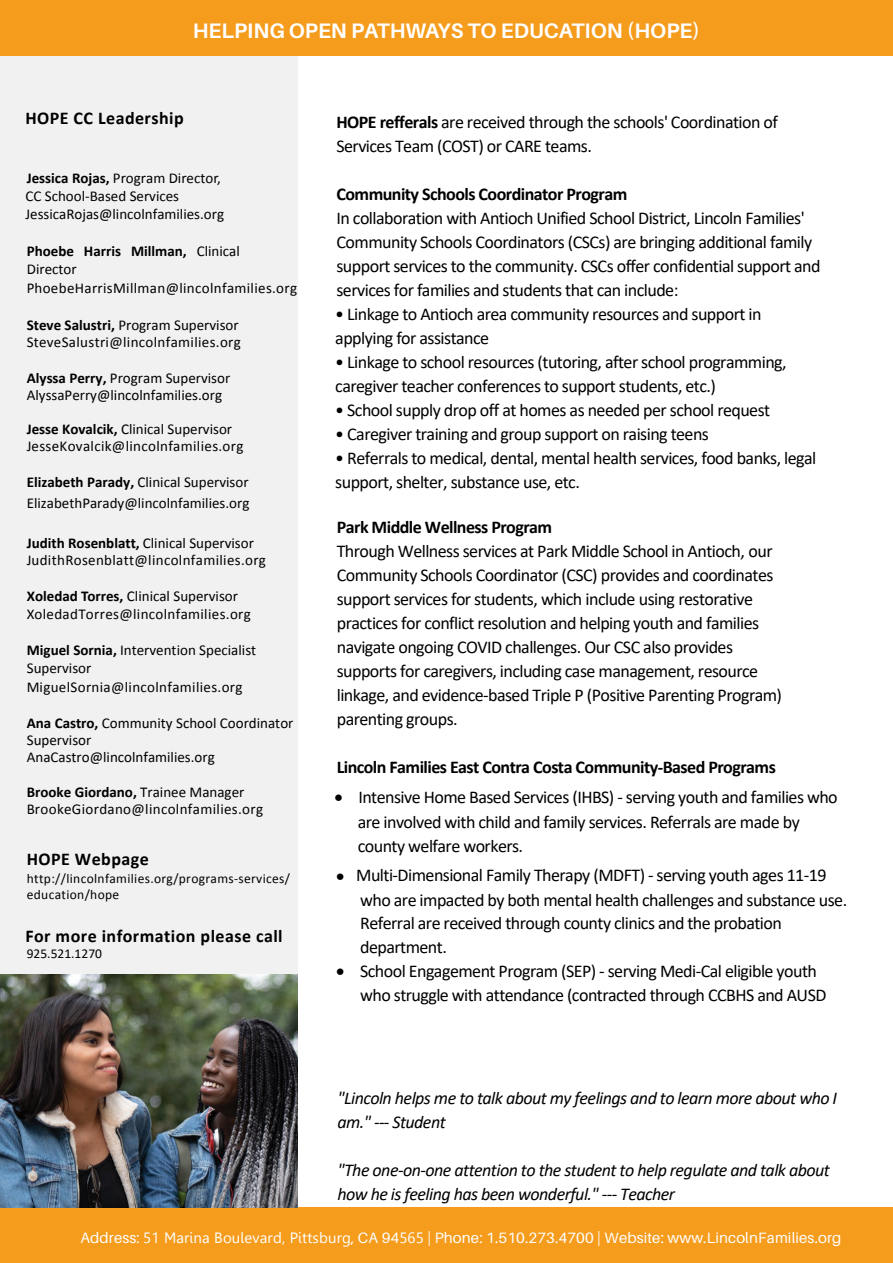
<style>
.page{position:relative;width:893px;height:1263px;background:#fff}
.page>*{position:absolute;margin:0;border:0;box-sizing:border-box;transform-origin:0 0}
.t1{font:700 21px "Aileron";color:#fff}
.t2{font:18px/24px "Calibri";letter-spacing:-.03em;color:#000}
.t3{font:italic 18px/24px "Calibri";letter-spacing:-.03em;color:#000}
.t4{font:700 18px "Calibri";letter-spacing:-.03em;color:#000}
.t5{font:700 18px "Calibri";letter-spacing:.025em;color:#000}
.t6{font:15px/17.1px "Calibri";letter-spacing:.02em;color:#000}
.t7{font:15px/18px "Calibri";color:#000}
.t8{font:15px "Aileron";letter-spacing:.01em;color:#fff}
.t9{font:13.5px/16.2px "Calibri";letter-spacing:.025em;color:#000}
.t10{font:13.5px "Calibri";color:#000}
.s1{font-weight:700}
.s2{font-family:"Leelawadee"}
</style>
<div class="page">
<div style="left:0;top:55px;width:298px;height:1153px;background:#f1f1f2"></div>
<div style="left:0;top:1208px;width:893px;height:55px;background:#f69c1c"></div>
<div style="left:0;top:0;width:893px;height:55px;background:#f69c1c"></div>
<img style="left:0;top:975px;width:298px;height:232px">
<p class="t1" style="left:193px;top:19px;width:509px">HELPING OPEN PATHWAYS TO EDUCATION (HOPE)</p>
<p class="t5" style="left:25px;top:106px;width:160px">HOPE CC Leadership</p>
<p class="t7" style="left:25px;top:169px;width:200px"><span class="s1">Jessica Rojas,</span> Program Director,<br>CC School-Based Services<br>JessicaRojas@lincolnfamilies.org</p>
<p class="t6" style="left:27px;top:241px;width:272px;line-height:18.3px"><span class="s1">Phoebe Harris Millman,</span> Clinical<br>Director<br>PhoebeHarrisMillman@lincolnfamilies.org</p>
<p class="t6" style="left:27px;top:316px;width:216px"><span class="s1">Steve Salustri,</span> Program Supervisor<br>SteveSalustri@lincolnfamilies.org</p>
<p class="t7" style="left:27px;top:369px;width:205px;line-height:17.2px"><span class="s1">Alyssa Perry,</span> Program Supervisor<br>AlyssaPerry@lincolnfamilies.org</p>
<p class="t6" style="left:27px;top:420px;width:218px"><span class="s1">Jesse Kovalcik,</span> Clinical Supervisor<br>JesseKovalcik@lincolnfamilies.org</p>
<p class="t7" style="left:27px;top:471px;width:224px;line-height:20.9px"><span class="s1">Elizabeth Parady,</span> Clinical Supervisor<br>ElizabethParady@lincolnfamilies.org</p>
<p class="t6" style="left:27px;top:534px;width:241px"><span class="s1">Judith Rosenblatt,</span> Clinical Supervisor<br>JudithRosenblatt@lincolnfamilies.org</p>
<p class="t6" style="left:27px;top:587px;width:226px"><span class="s1">Xoledad Torres,</span> Clinical Supervisor<br>XoledadTorres@lincolnfamilies.org</p>
<p class="t7" style="left:27px;top:640px;width:231px"><span class="s1">Miguel Sornia,</span> Intervention Specialist<br>Supervisor<br>MiguelSornia@lincolnfamilies.org</p>
<p class="t7" style="left:27px;top:714px;width:268px;line-height:17.1px"><span class="s1">Ana Castro,</span> Community School Coordinator<br>Supervisor<br>AnaCastro@lincolnfamilies.org</p>
<p class="t6" style="left:27px;top:783px;width:238px"><span class="s1">Brooke Giordano,</span> Trainee Manager<br>BrookeGiordano@lincolnfamilies.org</p>
<p class="t5" style="left:27px;top:847px;width:124px">HOPE Webpage</p>
<p class="t9" style="left:27px;top:870px;width:265px">http://lincolnfamilies.org/programs-services/ education/hope</p>
<p class="t5" style="left:25px;top:923px;width:259px">For more information please call</p>
<p class="t10" style="left:27px;top:944px;width:77px">925.521.1270</p>
<p class="t2" style="left:336px;top:110px;width:443px"><span class="s1">HOPE refferals</span> are received through the schools' Coordination of<br>Services Team (COST) or CARE teams.</p>
<p class="t4" style="left:336px;top:181px;width:292px">Community Schools Coordinator Program</p>
<p class="t2" style="left:336px;top:206px;width:486px">In collaboration with Antioch Unified School District, Lincoln Families' Community Schools Coordinators (CSCs) are bringing additional family support services to the community. CSCs offer confidential support and services for families and students that can include:</p>
<p class="t2" style="left:335px;top:301px;width:428px">• Linkage to Antioch area community resources and support in applying for assistance</p>
<p class="t2" style="left:335px;top:349px;width:453px">• Linkage to school resources (tutoring, after school programming, caregiver teacher conferences to support students, etc.)</p>
<p class="t2" style="left:335px;top:397px;width:436px">• School supply drop off at homes as needed per school request</p>
<p class="t2" style="left:335px;top:421px;width:375px">• Caregiver training and group support on raising teens</p>
<p class="t2" style="left:335px;top:445px;width:483px">• Referrals to medical, dental, mental health services, food banks, legal support, shelter, substance use, etc.</p>
<p class="t4" style="left:337px;top:514px;width:217px">Park Middle Wellness Program</p>
<p class="t2" style="left:337px;top:538px;width:447px">Through Wellness services at Park Middle School in Antioch, our Community Schools Coordinator (CSC) provides and coordinates support services for students, which include using restorative practices for conflict resolution and helping youth and families navigate ongoing COVID challenges. Our CSC also provides supports for caregivers, including case management, resource linkage, and evidence-based Triple P (Positive Parenting Program) parenting groups.</p>
<p class="t4" style="left:337px;top:754px;width:441px">Lincoln Families East Contra Costa Community-Based Programs</p>
<p class="t2" style="left:358px;top:783px;width:481px;line-height:25.8px;text-indent:-23px">• Intensive Home Based Services (IHBS) - serving youth and families who are involved with child and family services. Referrals are made by</p>
<p class="t2" style="left:358px;top:834px;width:167px">county welfare workers.</p>
<p class="t2" style="left:360px;top:863px;width:488px;text-indent:-24px">• Multi-Dimensional Family Therapy (MDFT) - serving youth ages 11-19 who are impacted by both mental health challenges and substance use.<br>Referral are received through county clinics and the probation department.</p>
<p class="t2" style="left:360px;top:959px;width:468px;text-indent:-24px">• School Engagement Program (SEP) - serving Medi-Cal eligible youth who struggle with attendance (contracted through CCBHS and AUSD</p>
<p class="t3" style="left:337px;top:1086px;width:501px">"Lincoln helps me to talk about my feelings and to learn more about who I am." --- Student</p>
<p class="t3" style="left:337px;top:1158px;width:494px">"The one-on-one attention to the student to help regulate and talk about how he is feeling has been wonderful." --- Teacher</p>
<p class="t8" style="left:80px;top:1230px;width:762px">Address: <span class="s2">51 Marina Boulevard, Pittsburg</span>, CA 94<span class="s2">565</span> | Phone: 1.510.273.4700 | Website: www.LincolnFamilies.org</p>
</div>
